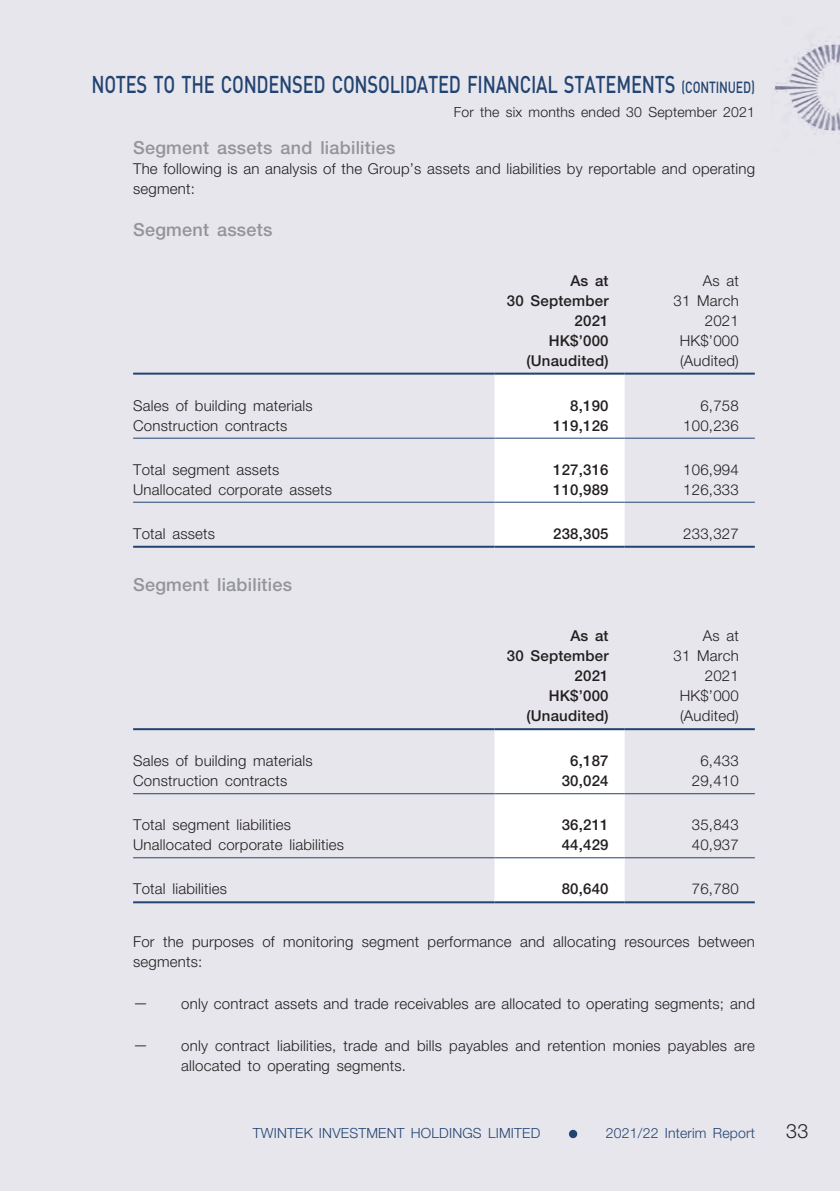
<style>
.page{position:relative;width:840px;height:1191px;background:#fff}
.page>*{position:absolute;margin:0;border:0;box-sizing:border-box;transform-origin:0 0}
.t1{font:500 24px "DIN Pro";letter-spacing:-.015em;color:#224472;scale:.76 1}
.t2{font:300 19.8px "Helvetica Neue LT Std";color:#231f20}
._18___H2__Note{font:500 18px "Helvetica Neue LT Std";letter-spacing:.015em;color:#939598}
._29_Table_Stub__Note{font:300 15px "Helvetica Neue LT Std";letter-spacing:.015em;color:#231f20}
._22____IN2__Note{font:300 15px/20px "Helvetica Neue LT Std";letter-spacing:.015em;color:#231f20}
._26___P2__Note{font:300 15px/20px "Helvetica Neue LT Std";letter-spacing:.015em;color:#231f20}
._02_Note_Text{font:500 15px/20px "Helvetica Neue LT Std";letter-spacing:.015em;color:#231f20;text-align:right}
._02_Note_Text-2{font:300 15px/20px "Helvetica Neue LT Std";letter-spacing:.015em;color:#231f20;text-align:right}
.t3{font:300 14px "Helvetica Neue LT Std";letter-spacing:.015em;color:#224472}
.t4{font:300 14px "Helvetica Neue LT Std";letter-spacing:.015em;color:#231f20}
.s1{font-size:16px}
</style>
<div class="page">
<div style="left:1px;top:0;width:838px;height:1191px;background:#e7e6ec"></div>
<img style="left:773px;top:41px;width:66px;height:93px">
<svg style="left:568px;top:1129px;width:9px;height:9px"></svg>
<div style="left:494px;top:374px;width:130px;height:172px;background:#fff"></div>
<hr style="left:133px;top:372px;width:361px;height:2px;background:#224472">
<hr style="left:494px;top:372px;width:130px;height:2px;background:#224472">
<hr style="left:624px;top:372px;width:130px;height:2px;background:#224472">
<hr style="left:133px;top:438px;width:361px;height:1px;background:#224472">
<hr style="left:494px;top:438px;width:130px;height:1px;background:#224472">
<hr style="left:624px;top:438px;width:130px;height:1px;background:#224472">
<hr style="left:133px;top:502px;width:361px;height:1px;background:#224472">
<hr style="left:494px;top:502px;width:130px;height:1px;background:#224472">
<hr style="left:624px;top:502px;width:130px;height:1px;background:#224472">
<hr style="left:133px;top:546px;width:361px;height:2px;background:#224472">
<hr style="left:494px;top:546px;width:130px;height:2px;background:#224472">
<hr style="left:624px;top:546px;width:130px;height:2px;background:#224472">
<div style="left:494px;top:730px;width:130px;height:171px;background:#fff"></div>
<hr style="left:133px;top:728px;width:361px;height:2px;background:#224472">
<hr style="left:494px;top:728px;width:130px;height:2px;background:#224472">
<hr style="left:624px;top:728px;width:130px;height:2px;background:#224472">
<hr style="left:133px;top:793px;width:361px;height:1px;background:#224472">
<hr style="left:494px;top:793px;width:130px;height:1px;background:#224472">
<hr style="left:624px;top:793px;width:130px;height:1px;background:#224472">
<hr style="left:133px;top:857px;width:361px;height:1px;background:#224472">
<hr style="left:494px;top:857px;width:130px;height:1px;background:#224472">
<hr style="left:624px;top:857px;width:130px;height:1px;background:#224472">
<hr style="left:133px;top:901px;width:361px;height:2px;background:#224472">
<hr style="left:494px;top:901px;width:130px;height:2px;background:#224472">
<hr style="left:624px;top:901px;width:130px;height:2px;background:#224472">
<h1 class="t1" style="left:91px;top:68px;width:874px">NOTES TO THE CONDENSED CONSOLIDATED FINANCIAL STATEMENTS <span class="s1">(CONTINUED)</span></h1>
<p class="t4" style="left:453px;top:103px;width:302px">For the six months ended 30 September 2021</p>
<p class="_18___H2__Note" style="left:133px;top:137px;width:263px">Segment assets and liabilities</p>
<p class="_26___P2__Note" style="left:133px;top:158px;width:623px">The following is an analysis of the Group’s assets and liabilities by reportable and operating segment:</p>
<p class="_18___H2__Note" style="left:133px;top:219px;width:141px">Segment assets</p>
<p class="_02_Note_Text" style="left:506px;top:270px;width:103px">As at<br>30 September<br>2021</p>
<p class="_02_Note_Text-2" style="left:673px;top:270px;width:67px">As at<br>31 March<br>2021</p>
<p class="_02_Note_Text" style="left:548px;top:330px;width:61px">HK$’000</p>
<p class="_02_Note_Text-2" style="left:679px;top:330px;width:61px">HK$’000</p>
<p class="_02_Note_Text" style="left:526px;top:350px;width:84px">(Unaudited)</p>
<p class="_02_Note_Text-2" style="left:679px;top:350px;width:60px">(Audited)</p>
<p class="_29_Table_Stub__Note" style="left:133px;top:396px;width:181px">Sales of building materials</p>
<p class="_02_Note_Text" style="left:570px;top:395px;width:40px">8,190</p>
<p class="_02_Note_Text-2" style="left:700px;top:395px;width:40px">6,758</p>
<p class="_29_Table_Stub__Note" style="left:133px;top:416px;width:156px">Construction contracts</p>
<p class="_02_Note_Text" style="left:553px;top:415px;width:57px">119,126</p>
<p class="_02_Note_Text-2" style="left:683px;top:415px;width:57px">100,236</p>
<p class="_29_Table_Stub__Note" style="left:133px;top:460px;width:147px">Total segment assets</p>
<p class="_02_Note_Text" style="left:553px;top:459px;width:57px">127,316</p>
<p class="_02_Note_Text-2" style="left:683px;top:459px;width:57px">106,994</p>
<p class="_29_Table_Stub__Note" style="left:133px;top:480px;width:200px">Unallocated corporate assets</p>
<p class="_02_Note_Text" style="left:553px;top:479px;width:57px">110,989</p>
<p class="_02_Note_Text-2" style="left:683px;top:479px;width:57px">126,333</p>
<p class="_29_Table_Stub__Note" style="left:133px;top:524px;width:83px">Total assets</p>
<p class="_02_Note_Text" style="left:553px;top:523px;width:57px">238,305</p>
<p class="_02_Note_Text-2" style="left:683px;top:523px;width:57px">233,327</p>
<p class="_18___H2__Note" style="left:133px;top:574px;width:160px">Segment liabilities</p>
<p class="_02_Note_Text" style="left:506px;top:625px;width:103px">As at<br>30 September<br>2021</p>
<p class="_02_Note_Text-2" style="left:673px;top:625px;width:67px">As at<br>31 March<br>2021</p>
<p class="_02_Note_Text" style="left:548px;top:685px;width:61px">HK$’000</p>
<p class="_02_Note_Text-2" style="left:679px;top:685px;width:61px">HK$’000</p>
<p class="_02_Note_Text" style="left:526px;top:705px;width:84px">(Unaudited)</p>
<p class="_02_Note_Text-2" style="left:679px;top:705px;width:60px">(Audited)</p>
<p class="_29_Table_Stub__Note" style="left:133px;top:751px;width:181px">Sales of building materials</p>
<p class="_02_Note_Text" style="left:570px;top:750px;width:40px">6,187</p>
<p class="_02_Note_Text-2" style="left:700px;top:750px;width:40px">6,433</p>
<p class="_29_Table_Stub__Note" style="left:133px;top:771px;width:156px">Construction contracts</p>
<p class="_02_Note_Text" style="left:561px;top:770px;width:48px">30,024</p>
<p class="_02_Note_Text-2" style="left:691px;top:770px;width:48px">29,410</p>
<p class="_29_Table_Stub__Note" style="left:133px;top:815px;width:159px">Total segment liabilities</p>
<p class="_02_Note_Text" style="left:561px;top:814px;width:48px">36,211</p>
<p class="_02_Note_Text-2" style="left:691px;top:814px;width:48px">35,843</p>
<p class="_29_Table_Stub__Note" style="left:133px;top:835px;width:212px">Unallocated corporate liabilities</p>
<p class="_02_Note_Text" style="left:561px;top:834px;width:48px">44,429</p>
<p class="_02_Note_Text-2" style="left:691px;top:834px;width:48px">40,937</p>
<p class="_29_Table_Stub__Note" style="left:133px;top:879px;width:95px">Total liabilities</p>
<p class="_02_Note_Text" style="left:561px;top:878px;width:48px">80,640</p>
<p class="_02_Note_Text-2" style="left:691px;top:878px;width:48px">76,780</p>
<p class="_26___P2__Note" style="left:133px;top:931px;width:623px">For the purposes of monitoring segment performance and allocating resources between segments:</p>
<p class="_22____IN2__Note" style="left:133px;top:993px;width:623px">— only contract assets and trade receivables are allocated to operating segments; and</p>
<p class="_22____IN2__Note" style="left:181px;top:1035px;width:575px;text-indent:-48px">— only contract liabilities, trade and bills payables and retention monies payables are allocated to operating segments.</p>
<p class="t3" style="left:253px;top:1124px;width:289px">TWINTEK INVESTMENT HOLDINGS LIMITED</p>
<p class="t3" style="left:605px;top:1124px;width:150px">2021/22 Interim Report</p>
<h2 class="t2" style="left:785px;top:1119px;width:24px">33</h2>
</div>
